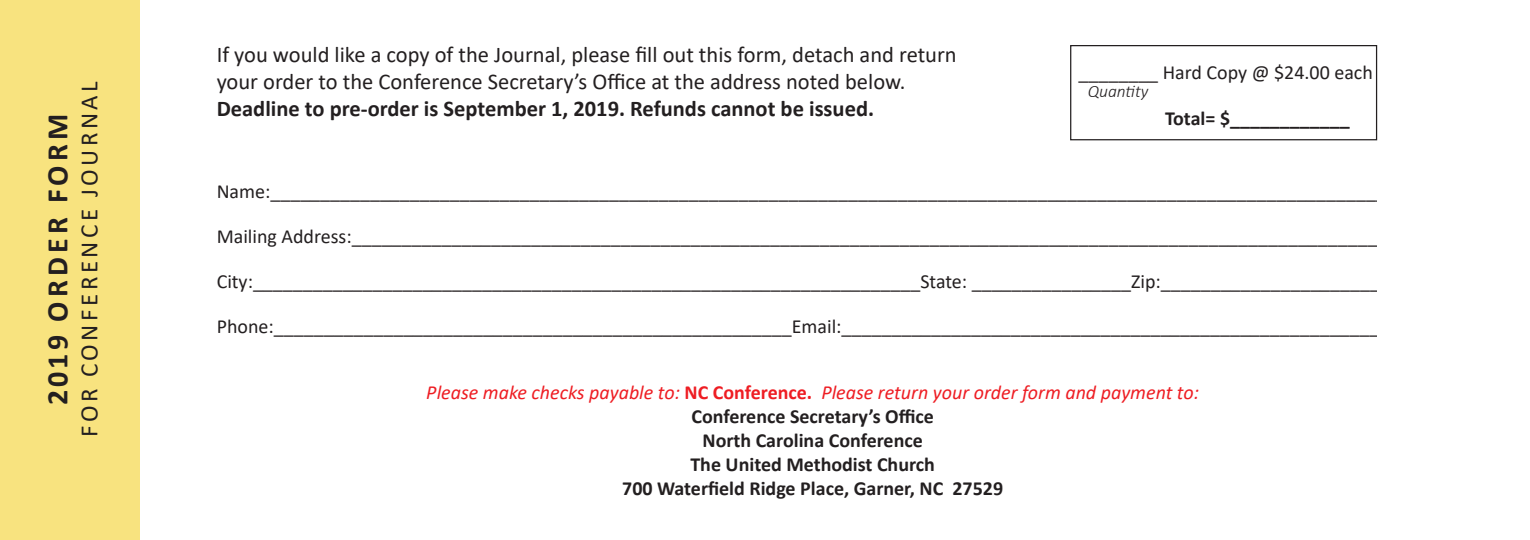
<style>
.page{position:relative;width:1530px;height:540px;background:#fff}
.page>*{position:absolute;margin:0;border:0;box-sizing:border-box;transform-origin:0 0}
.t1{font:700 30px "Calibri";letter-spacing:.14em;color:#231f20}
.t2{font:25px "Calibri";letter-spacing:.14em;color:#231f20}
.t3{font:22.5px/27px "Calibri";color:#231f20}
.t4{font:700 22.5px "Calibri";color:#231f20}
.t5{font:20px "Calibri";color:#231f20}
.t6{font:700 20px "Calibri";color:#231f20}
.t7{font:italic 20px "Calibri";color:#ee1d23}
.t8{font:italic 300 17.5px "Calibri";color:#231f20}
.s1{font-weight:700;font-style:normal}
</style>
<div class="page">
<div style="left:0;top:0;width:139px;height:540px;background:#f8e37f"></div>
<div style="left:1070px;top:45px;width:307px;height:95px;border:1px solid #231f20"></div>
<p class="t1" style="left:36px;top:405px;width:292px;rotate:-90deg">2019 ORDER FORM</p>
<p class="t2" style="left:72px;top:437px;width:357px;rotate:-90deg">FOR CONFERENCE JOURNAL</p>
<p class="t3" style="left:217px;top:40px;width:742px">If you would like a copy of the Journal, please fill out this form, detach and return your order to the Conference Secretary’s Office at the address noted below.</p>
<p class="t4" style="left:217px;top:92px;width:659px">Deadline to pre-order is September 1, 2019. Refunds cannot be issued.</p>
<p class="t5" style="left:1079px;top:58px;width:296px">________ Hard Copy @ $24.00 each</p>
<p class="t8" style="left:1088px;top:81px;width:62px">Quantity</p>
<p class="t6" style="left:1165px;top:104px;width:186px">Total= $____________</p>
<p class="t5" style="left:217px;top:177px;width:1171px">Name:________________________________________________________________________________________________________________</p>
<p class="t5" style="left:217px;top:222px;width:1172px">Mailing Address:________________________________________________________________________________________________________</p>
<p class="t5" style="left:217px;top:267px;width:1175px">City:___________________________________________________________________State: ________________Zip:_______________________</p>
<p class="t5" style="left:217px;top:312px;width:1174px">Phone:____________________________________________________Email:_______________________________________________________</p>
<p class="t7" style="left:426px;top:379px;width:774px">Please make checks payable to: <span class="s1">NC Conference.</span> Please return your order form and payment to:</p>
<p class="t6" style="left:691px;top:403px;width:244px">Conference Secretary’s Office</p>
<p class="t6" style="left:703px;top:427px;width:222px">North Carolina Conference</p>
<p class="t6" style="left:690px;top:451px;width:246px">The United Methodist Church</p>
<p class="t6" style="left:622px;top:475px;width:382px">700 Waterfield Ridge Place, Garner, NC 27529</p>
</div>
